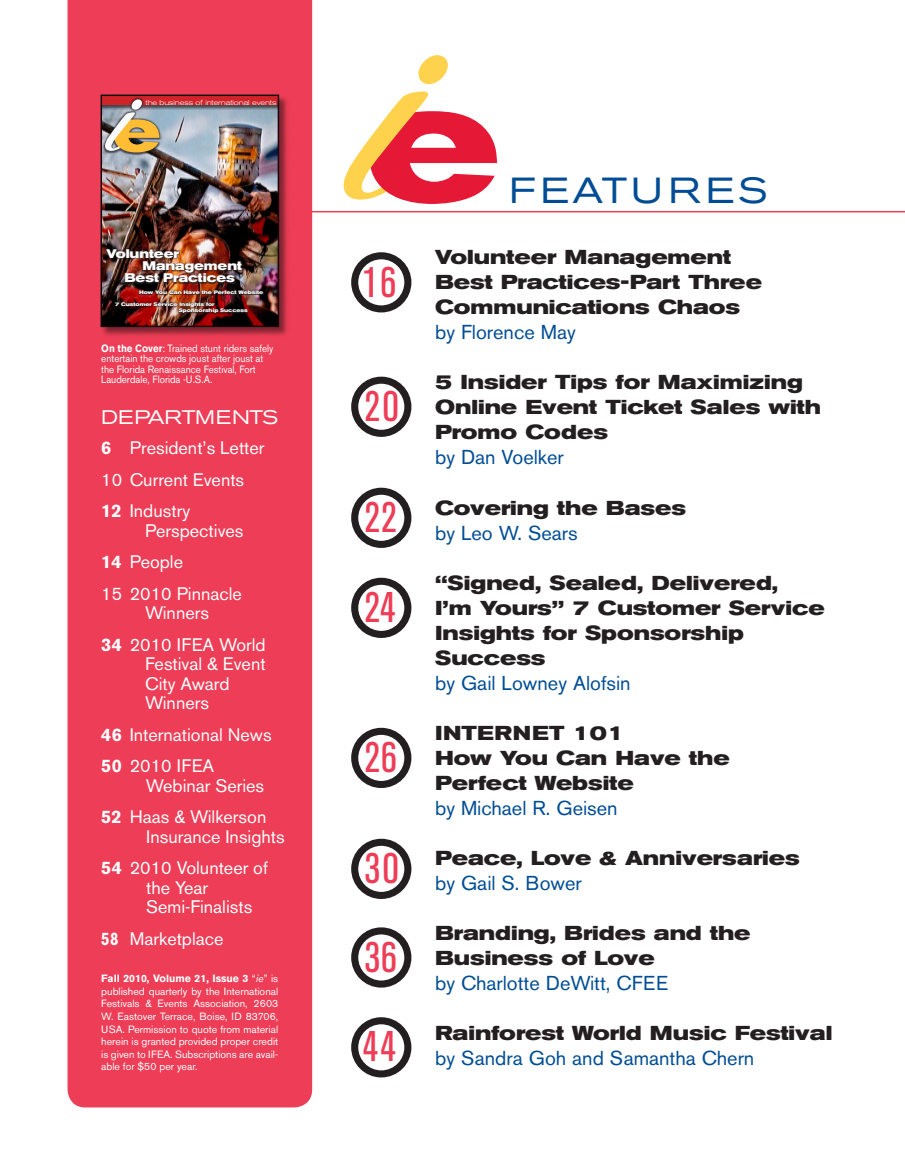
<style>
.page{position:relative;width:905px;height:1175px;background:#fff}
.page>*{position:absolute;margin:0;border:0;box-sizing:border-box;transform-origin:0 0}
.t1{font:condensed 42.45px "Akzidenz Grotesk BE";letter-spacing:.03em;color:#ee3d56}
.t2{font:expanded 36px "Akzidenz Grotesk BE";letter-spacing:.12em;color:#014d95}
.t3{font:700 expanded 19.95px/25px "Akzidenz Grotesk BE";color:#231f20}
.t4{font:19.95px "Akzidenz Grotesk BE";color:#014d95}
.t5{font:expanded 19.5px "Akzidenz Grotesk BE";letter-spacing:-.02em;color:#fff}
.t6{font:18px/31.5px "Akzidenz Grotesk BE";color:#fff}
.t7{font:700 expanded 12.45px "Akzidenz Grotesk BE";color:#fff}
.t8{font:10.5px/12.6px "Akzidenz Grotesk BE";color:#fff;text-align:justify}
.t9{font:10.5px/10.5px "Akzidenz Grotesk BE";color:#fff;scale:.93 1}
.t10{font:300 expanded 7.05px "Akzidenz Grotesk BE";letter-spacing:-.015em;color:#fff}
.t11{font:700 expanded 4.95px/6px "Akzidenz Grotesk BE";color:#fff}
.s1{font-weight:700}
.s2{font-style:italic}
</style>
<div class="page">
<hr style="left:287px;top:211px;width:617px;height:1px;background:#ee3d56">
<svg style="left:418px;top:55px;width:30px;height:29px"></svg>
<svg style="left:343px;top:91px;width:154px;height:113px"></svg>
<div style="left:68px;top:0;width:244px;height:1107px;background:#ee3d56"></div>
<div style="left:99px;top:93px;width:190px;height:244px;background:#110a0c;opacity:.5"></div>
<img style="left:103px;top:110px;width:173px;height:214px">
<div style="left:101px;top:95px;width:177px;height:15px;background:#231f20;opacity:.75"></div>
<div style="left:101px;top:95px;width:177px;height:10px;background:#d1232a"></div>
<div style="left:102px;top:97px;width:60px;height:58px;background:#231f20;opacity:.75"></div>
<svg style="left:132px;top:99px;width:10px;height:11px"></svg>
<svg style="left:105px;top:112px;width:54px;height:40px;background:#c2ab77"></svg>
<div style="left:105px;top:247px;width:138px;height:37px;background:#231f20;opacity:.75"></div>
<div style="left:138px;top:289px;width:126px;height:6px;background:#231f20;opacity:.75"></div>
<div style="left:114px;top:302px;width:135px;height:12px;background:#231f20;opacity:.75"></div>
<div style="left:100px;top:94px;width:179px;height:233px;border:2px solid #110a0c"></div>
<svg style="left:355px;top:842px;width:53px;height:53px"></svg>
<div style="left:351px;top:838px;width:60px;height:61px;border:7px solid #231f20;border-radius:50%"></div>
<div style="left:351px;top:1017px;width:60px;height:60px;border:7px solid #231f20;border-radius:50%"></div>
<div style="left:351px;top:927px;width:60px;height:60px;border:7px solid #231f20;border-radius:50%"></div>
<svg style="left:355px;top:731px;width:53px;height:53px"></svg>
<div style="left:351px;top:727px;width:60px;height:61px;border:7px solid #231f20;border-radius:50%"></div>
<svg style="left:355px;top:581px;width:53px;height:53px"></svg>
<div style="left:351px;top:577px;width:60px;height:61px;border:7px solid #231f20;border-radius:50%"></div>
<svg style="left:355px;top:491px;width:53px;height:53px"></svg>
<div style="left:351px;top:487px;width:60px;height:61px;border:7px solid #231f20;border-radius:50%"></div>
<svg style="left:355px;top:380px;width:53px;height:53px"></svg>
<div style="left:351px;top:376px;width:60px;height:61px;border:7px solid #231f20;border-radius:50%"></div>
<div style="left:351px;top:252px;width:60px;height:60px;border:7px solid #231f20;border-radius:50%"></div>
<p class="t10" style="left:145px;top:99px;width:133px">the business of international events</p>
<p class="t7" style="left:106px;top:246px;width:74px">Volunteer</p>
<p class="t7" style="left:142px;top:258px;width:101px">Management</p>
<p class="t7" style="left:124px;top:271px;width:112px">Best Practices</p>
<p class="t11" style="left:139px;top:289px;width:125px">How You Can Have the Perfect Website</p>
<p class="t11" style="left:179px;top:302px;width:71px;text-indent:-64px">7 Customer Service Insights for<br>Sponsorship Success</p>
<p class="t9" style="left:101px;top:342px;width:187px"><span class="s1">On the Cover</span>: Trained stunt riders safely entertain the crowds joust after joust at the Florida Renaissance Festival, Fort Lauderdale, Florida -U.S.A.</p>
<p class="t5" style="left:101px;top:405px;width:178px">DEPARTMENTS</p>
<p class="t6" style="left:101px;top:432px;width:165px"><span class="s1">6</span> President’s Letter<br>10 Current Events<br><span class="s1">12</span> Industry</p>
<p class="t6" style="left:101px;top:514px;width:144px;text-indent:44px">Perspectives<br><span class="s1">14</span> People<br>15 2010 Pinnacle</p>
<p class="t6" style="left:101px;top:597px;width:166px;text-indent:44px">Winners<br><span class="s1">34</span> 2010 IFEA World</p>
<p class="t6" style="left:145px;top:654px;width:122px;line-height:19.5px">Festival &amp; Event<br>City Award<br>Winners</p>
<p class="t6" style="left:101px;top:718px;width:172px"><span class="s1">46</span> International News<br><span class="s1">50</span> 2010 IFEA</p>
<p class="t6" style="left:101px;top:769px;width:167px;text-align:right">Webinar Series<br><span class="s1">52</span> Haas &amp; Wilkerson</p>
<p class="t6" style="left:101px;top:820px;width:185px;text-indent:45px">Insurance Insights<br><span class="s1">54</span> 2010 Volunteer of</p>
<p class="t6" style="left:146px;top:877px;width:108px;line-height:19.5px">the Year<br>Semi-Finalists</p>
<p class="t6" style="left:101px;top:922px;width:124px"><span class="s1">58</span> Marketplace</p>
<p class="t8" style="left:101px;top:972px;width:178px"><span class="s1">Fall 2010, Volume 21, Issue 3</span> “<span class="s2">ie</span>” is published quarterly by the International Festivals &amp; Events Association, 2603<br>W. Eastover Terrace, Boise, ID 83706, USA. Permission to quote from material herein is granted provided proper credit is given to IFEA. Subscriptions are avail&shy;able for $50 per year.</p>
<h1 class="t1" style="left:363px;top:259px;width:35px">16</h1>
<h1 class="t1" style="left:364px;top:382px;width:36px">20</h1>
<h1 class="t1" style="left:364px;top:493px;width:34px">22</h1>
<h1 class="t1" style="left:364px;top:583px;width:33px">24</h1>
<h1 class="t1" style="left:364px;top:733px;width:34px">26</h1>
<h1 class="t1" style="left:364px;top:844px;width:36px">30</h1>
<h1 class="t1" style="left:364px;top:933px;width:34px">36</h1>
<h1 class="t1" style="left:363px;top:1023px;width:35px">44</h1>
<h2 class="t2" style="left:509px;top:169px;width:260px">FEATURES</h2>
<p class="t3" style="left:435px;top:245px;width:328px">Volunteer Management<br>Best Practices-Part Three<br>Communications Chaos</p>
<p class="t4" style="left:435px;top:320px;width:142px">by Florence May</p>
<p class="t3" style="left:435px;top:370px;width:387px">5 Insider Tips for Maximizing<br>Online Event Ticket Sales with<br>Promo Codes</p>
<p class="t4" style="left:435px;top:445px;width:130px">by Dan Voelker</p>
<p class="t3" style="left:435px;top:495px;width:252px">Covering the Bases</p>
<p class="t4" style="left:435px;top:520px;width:144px">by Leo W. Sears</p>
<p class="t3" style="left:435px;top:570px;width:391px">“Signed, Sealed, Delivered,<br>I’m Yours” 7 Customer Service<br>Insights for Sponsorship<br>Success</p>
<p class="t4" style="left:435px;top:671px;width:197px">by Gail Lowney Alofsin</p>
<p class="t3" style="left:435px;top:720px;width:296px">INTERNET 101<br>How You Can Have the<br>Perfect Website</p>
<p class="t4" style="left:435px;top:796px;width:184px">by Michael R. Geisen</p>
<p class="t3" style="left:435px;top:845px;width:366px">Peace, Love &amp; Anniversaries</p>
<p class="t4" style="left:435px;top:871px;width:148px">by Gail S. Bower</p>
<p class="t3" style="left:435px;top:920px;width:317px">Branding, Brides and the<br>Business of Love</p>
<p class="t4" style="left:435px;top:971px;width:235px">by Charlotte DeWitt, CFEE</p>
<p class="t3" style="left:435px;top:1020px;width:399px">Rainforest World Music Festival</p>
<p class="t4" style="left:435px;top:1046px;width:321px">by Sandra Goh and Samantha Chern</p>
</div>
